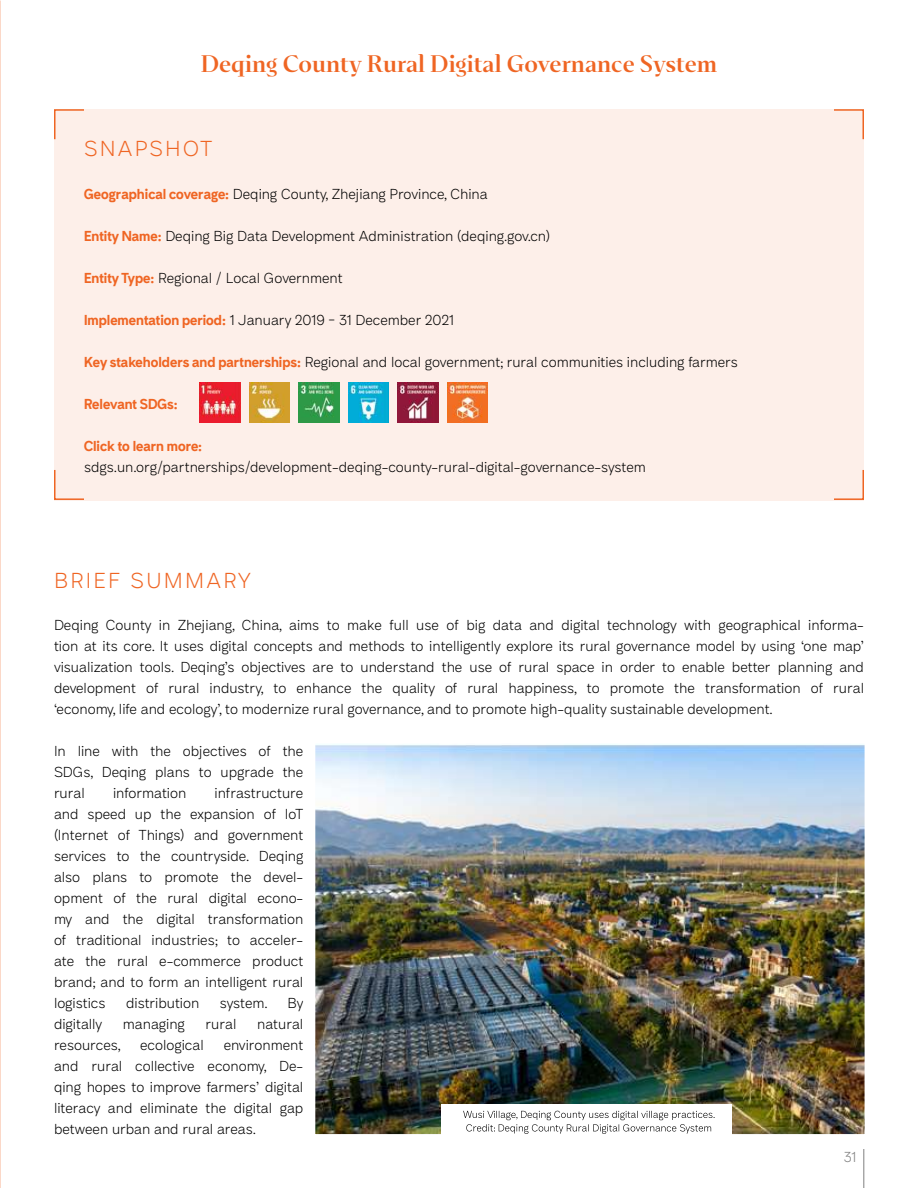
<style>
.page{position:relative;width:918px;height:1188px;background:#fff}
.page>*{position:absolute;margin:0;border:0;box-sizing:border-box;transform-origin:0 0}
.t1{font:500 22.5px "Abstract";color:#ef6523}
.t2{font:22.5px "Compita";letter-spacing:.1em;color:#ef6523}
.t3{font:15px/21px "Compita";color:#000;text-align:justify}
.t4{font:700 15px "Compita";color:#ef6523}
.t5{font:15px "Compita";color:#808080}
.s1{font-weight:700;color:#ef6523}
</style>
<div class="page">
<hr style="left:864px;top:1149px;width:1px;height:39px;background:#808080">
<img style="left:0;top:0;width:1px;height:1188px">
<div style="left:54px;top:109px;width:810px;height:391px;background:#fdefe9"></div>
<svg style="left:54px;top:109px;width:30px;height:31px"></svg>
<svg style="left:54px;top:470px;width:32px;height:31px"></svg>
<img style="left:200px;top:383px;width:40px;height:40px">
<img style="left:398px;top:383px;width:40px;height:40px">
<img style="left:299px;top:383px;width:40px;height:40px">
<img style="left:249px;top:383px;width:41px;height:40px">
<img style="left:447px;top:383px;width:41px;height:40px">
<img style="left:348px;top:383px;width:41px;height:40px">
<img style="left:315px;top:744px;width:550px;height:408px">
<svg style="left:832px;top:470px;width:32px;height:31px"></svg>
<svg style="left:834px;top:109px;width:30px;height:31px"></svg>
<div style="left:441px;top:1104px;width:291px;height:32px;background:#fff"></div>
<svg style="left:463px;top:1111px;width:252px;height:23px"></svg>
<h1 class="t1" style="left:201px;top:49px;width:518px">Deqing County Rural Digital Governance System</h1>
<h1 class="t2" style="left:84px;top:136px;width:130px">SNAPSHOT</h1>
<p class="t3" style="left:84px;top:184px;width:405px"><span class="s1">Geographical coverage:</span> Deqing County, Zhejiang Province, China</p>
<p class="t3" style="left:84px;top:226px;width:468px"><span class="s1">Entity Name:</span> Deqing Big Data Development Administration (deqing.gov.cn)</p>
<p class="t3" style="left:84px;top:268px;width:260px"><span class="s1">Entity Type:</span> Regional / Local Government</p>
<p class="t3" style="left:84px;top:310px;width:372px"><span class="s1">Implementation period:</span> 1 January 2019 - 31 December 2021</p>
<p class="t3" style="left:84px;top:352px;width:655px"><span class="s1">Key stakeholders and partnerships:</span> Regional and local government; rural communities including farmers</p>
<p class="t4" style="left:84px;top:395px;width:95px">Relevant SDGs:</p>
<p class="t4" style="left:84px;top:437px;width:120px">Click to learn more:</p>
<p class="t3" style="left:84px;top:457px;width:563px">sdgs.un.org/partnerships/development-deqing-county-rural-digital-governance-system</p>
<h1 class="t2" style="left:54px;top:567px;width:198px">BRIEF SUMMARY</h1>
<p class="t3" style="left:54px;top:615px;width:812px">Deqing County in Zhejiang, China, aims to make full use of big data and digital technology with geographical informa&shy;tion at its core. It uses digital concepts and methods to intelligently explore its rural governance model by using ‘one map’ visualization tools. Deqing’s objectives are to understand the use of rural space in order to enable better planning and development of rural industry, to enhance the quality of rural happiness, to promote the transformation of rural ‘economy, life and ecology’, to modernize rural governance, and to promote high-quality sustainable development.</p>
<p class="t3" style="left:54px;top:741px;width:251px">In line with the objectives of the SDGs, Deqing plans to upgrade the rural</p>
<p class="t3" style="left:54px;top:783px;width:251px;text-indent:161px">infrastructure and speed up the expansion of IoT (Internet of Things) and government services to the countryside. Deqing also plans to promote the devel&shy;opment of the rural digital econo&shy;my and the digital transformation of traditional industries; to acceler&shy;ate the rural e-commerce product brand; and to form an intelligent rural logistics</p>
<p class="t3" style="left:113px;top:783px;width:75px">information</p>
<p class="t3" style="left:126px;top:993px;width:75px">distribution</p>
<p class="t3" style="left:220px;top:993px;width:50px">system.</p>
<p class="t3" style="left:288px;top:993px;width:17px">By</p>
<p class="t3" style="left:54px;top:1014px;width:50px">digitally</p>
<p class="t3" style="left:123px;top:1014px;width:63px">managing</p>
<p class="t3" style="left:206px;top:1014px;width:32px">rural</p>
<p class="t3" style="left:257px;top:1014px;width:48px">natural</p>
<p class="t3" style="left:54px;top:1035px;width:69px">resources,</p>
<p class="t3" style="left:140px;top:1035px;width:65px">ecological</p>
<p class="t3" style="left:54px;top:1035px;width:251px;text-indent:170px">environment and rural collective economy, De&shy;qing hopes to improve farmers’ digital literacy and eliminate the digital gap between urban and rural areas.</p>
<p class="t5" style="left:844px;top:1148px;width:14px">31</p>
</div>
